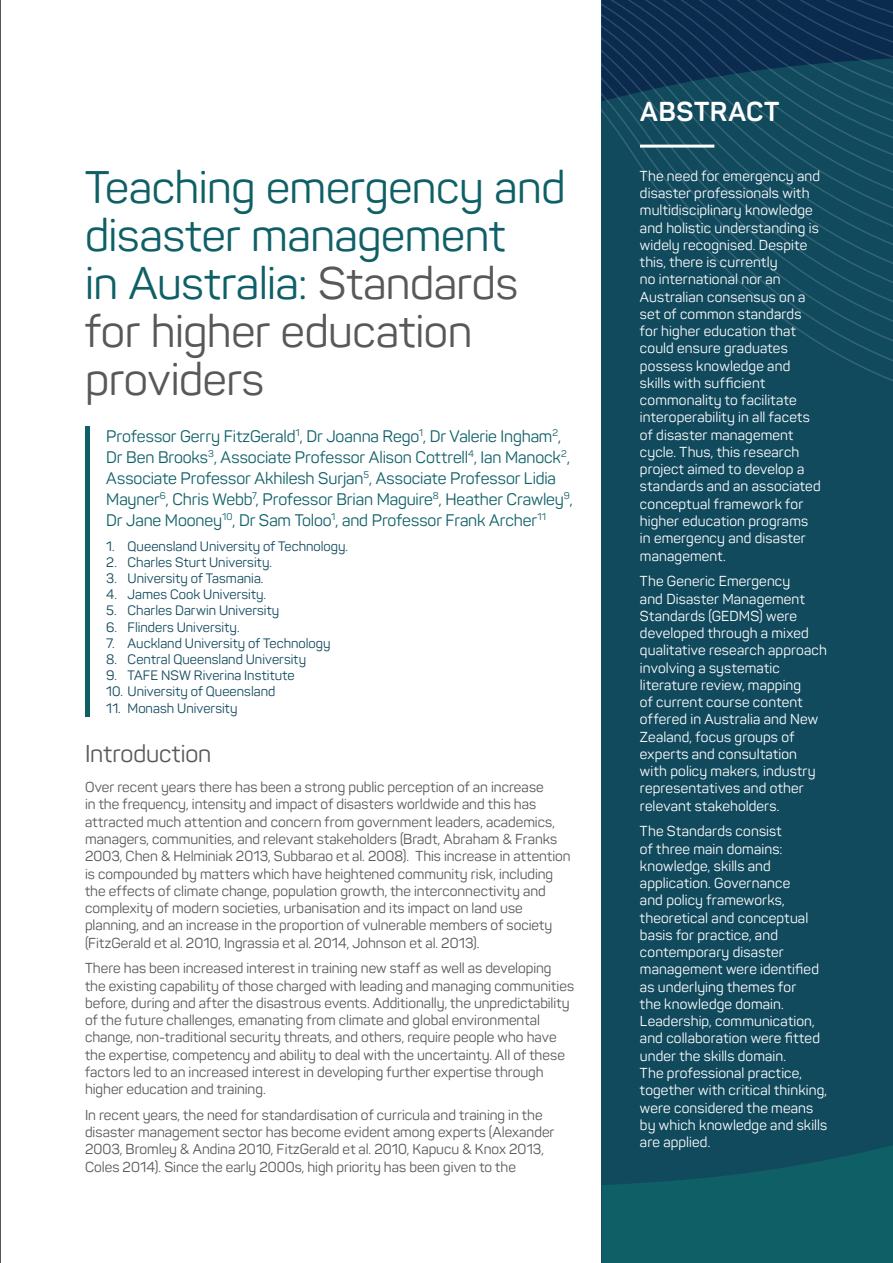
<style>
.page{position:relative;width:893px;height:1263px;background:#fff}
.page>*{position:absolute;margin:0;border:0;box-sizing:border-box;transform-origin:0 0}
.Heading_1a__Research{font:45px/48px "Panton";letter-spacing:-.01em;color:#0e6066}
.Heading_2a__abstract{font:700 27px "Panton";letter-spacing:.02em;color:#fff}
.Heading_2{font:24px "Panton";color:#57585a}
.Byline_1_col__115mm{font:16.5px/21px "Panton";letter-spacing:-.005em;color:#0e6066}
.t1{font:14.25px/17.2px "Panton";color:#57585a}
.t2{font:14.25px/17.2px "Panton";letter-spacing:.01em;color:#fff}
.t3{font:13.5px "Panton";color:#124a5d}
.s1{color:#57585a}
</style>
<div class="page">
<div style="left:602px;top:0;width:291px;height:1263px;background:#124a5d"></div>
<svg style="left:602px;top:1145px;width:291px;height:118px"></svg>
<svg style="left:601px;top:0;width:292px;height:436px"></svg>
<hr style="left:85px;top:426px;width:4px;height:104px;background:#0e6066">
<hr style="left:85px;top:528px;width:4px;height:26px;background:#0e6066">
<hr style="left:85px;top:544px;width:4px;height:26px;background:#0e6066">
<hr style="left:85px;top:560px;width:4px;height:27px;background:#0e6066">
<hr style="left:85px;top:576px;width:4px;height:27px;background:#0e6066">
<hr style="left:85px;top:593px;width:4px;height:26px;background:#0e6066">
<hr style="left:85px;top:609px;width:4px;height:26px;background:#0e6066">
<hr style="left:85px;top:625px;width:4px;height:26px;background:#0e6066">
<hr style="left:85px;top:641px;width:4px;height:27px;background:#0e6066">
<hr style="left:85px;top:657px;width:4px;height:27px;background:#0e6066">
<hr style="left:85px;top:674px;width:4px;height:26px;background:#0e6066">
<hr style="left:85px;top:690px;width:4px;height:26px;background:#0e6066">
<hr style="left:640px;top:145px;width:74px;height:3px;background:#fff">
<svg style="left:0;top:0;width:1px;height:1263px"></svg>
<h1 class="Heading_1a__Research" style="left:85px;top:163px;width:482px">Teaching emergency and disaster management<br>in Australia: <span class="s1">Standards for higher education providers</span></h1>
<p class="Byline_1_col__115mm" style="left:106px;top:426px;width:468px">Professor Gerry FitzGerald<sup>1</sup>, Dr Joanna Rego<sup>1</sup>, Dr Valerie Ingham<sup>2</sup>, Dr Ben Brooks<sup>3</sup>, Associate Professor Alison Cottrell<sup>4</sup>, Ian Manock<sup>2</sup>, Associate Professor Akhilesh Surjan<sup>5</sup>, Associate Professor Lidia Mayner<sup>6</sup>, Chris Webb<sup>7</sup>, Professor Brian Maguire<sup>8</sup>, Heather Crawley<sup>9</sup>, Dr Jane Mooney<sup>10</sup>, Dr Sam Toloo<sup>1</sup>, and Professor Frank Archer<sup>11</sup></p>
<p class="t3" style="left:106px;top:538px;width:243px">1. Queensland University of Technology.</p>
<p class="t3" style="left:106px;top:554px;width:167px">2. Charles Sturt University.</p>
<p class="t3" style="left:106px;top:570px;width:159px">3. University of Tasmania.</p>
<p class="t3" style="left:106px;top:586px;width:161px">4. James Cook University.</p>
<p class="t3" style="left:106px;top:602px;width:174px">5. Charles Darwin University</p>
<p class="t3" style="left:106px;top:619px;width:135px">6. Flinders University.</p>
<p class="t3" style="left:106px;top:635px;width:226px">7. Auckland University of Technology</p>
<p class="t3" style="left:106px;top:651px;width:201px">8. Central Queensland University</p>
<p class="t3" style="left:106px;top:667px;width:190px">9. TAFE NSW Riverina Institute</p>
<p class="t3" style="left:106px;top:683px;width:171px">10. University of Queensland</p>
<p class="t3" style="left:106px;top:700px;width:133px">11. Monash University</p>
<h2 class="Heading_2" style="left:85px;top:739px;width:128px">Introduction</h2>
<p class="t1" style="left:85px;top:778px;width:487px">Over recent years there has been a strong public perception of an increase<br>in the frequency, intensity and impact of disasters worldwide and this has attracted much attention and concern from government leaders, academics, managers, communities, and relevant stakeholders (Bradt, Abraham &amp; Franks 2003, Chen &amp; Helminiak 2013, Subbarao et al. 2008). This increase in attention is compounded by matters which have heightened community risk, including the effects of climate change, population growth, the interconnectivity and complexity of modern societies, urbanisation and its impact on land use planning, and an increase in the proportion of vulnerable members of society (FitzGerald et al. 2010, Ingrassia et al. 2014, Johnson et al. 2013).</p>
<p class="t1" style="left:85px;top:959px;width:491px">There has been increased interest in training new staff as well as developing the existing capability of those charged with leading and managing communities before, during and after the disastrous events. Additionally, the unpredictability of the future challenges, emanating from climate and global environmental change, non-traditional security threats, and others, require people who have the expertise, competency and ability to deal with the uncertainty. All of these factors led to an increased interest in developing further expertise through higher education and training.</p>
<p class="t1" style="left:85px;top:1106px;width:471px">In recent years, the need for standardisation of curricula and training in the disaster management sector has become evident among experts (Alexander 2003, Bromley &amp; Andina 2010, FitzGerald et al. 2010, Kapucu &amp; Knox 2013, Coles 2014). Since the early 2000s, high priority has been given to the</p>
<h2 class="Heading_2a__abstract" style="left:640px;top:95px;width:141px">ABSTRACT</h2>
<p class="t2" style="left:640px;top:167px;width:182px">The need for emergency and disaster professionals with multidisciplinary knowledge and holistic understanding is widely recognised. Despite this, there is currently<br>no international nor an<br>Australian consensus on a set of common standards for higher education that could ensure graduates possess knowledge and skills with sufficient commonality to facilitate interoperability in all facets of disaster management cycle. Thus, this research project aimed to develop a standards and an associated conceptual framework for higher education programs in emergency and disaster management.</p>
<p class="t2" style="left:640px;top:572px;width:188px">The Generic Emergency<br>and Disaster Management<br>Standards (GEDMS) were developed through a mixed qualitative research approach involving a systematic literature review, mapping<br>of current course content offered in Australia and New<br>Zealand, focus groups of experts and consultation with policy makers, industry representatives and other relevant stakeholders.</p>
<p class="t2" style="left:640px;top:823px;width:189px">The Standards consist<br>of three main domains: knowledge, skills and application. Governance<br>and policy frameworks, theoretical and conceptual basis for practice, and contemporary disaster management were identified as underlying themes for<br>the knowledge domain.<br>Leadership, communication, and collaboration were fitted under the skills domain.<br>The professional practice, together with critical thinking, were considered the means by which knowledge and skills are applied.</p>
</div>
